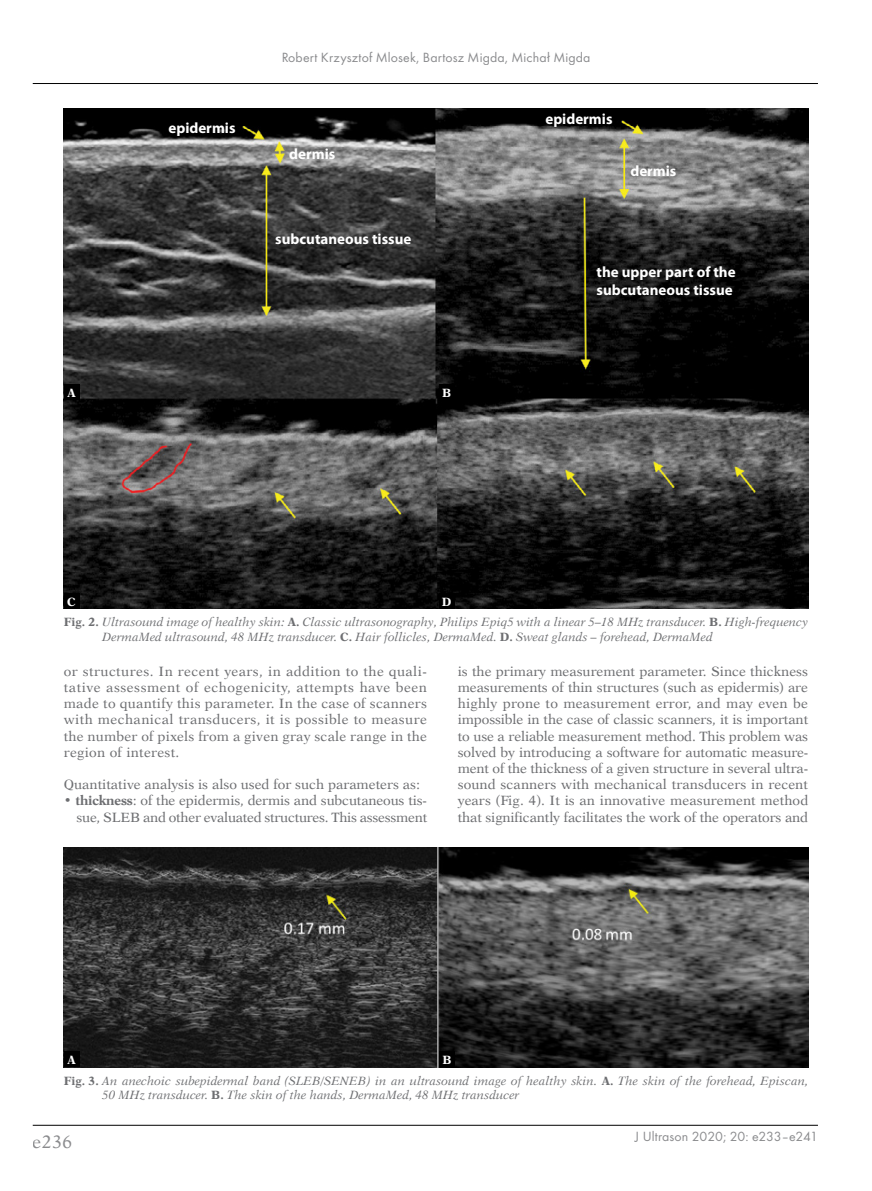
<style>
.page{position:relative;width:872px;height:1191px;background:#fff}
.page>*{position:absolute;margin:0;border:0;box-sizing:border-box;transform-origin:0 0}
.t1{font:18px "Dutch 823 EU Normal";color:#6d6e71}
.Tabela_body_PL{font:700 15px/18px "Myriad Pro";color:#fff}
.t2{font:13.8px "Futura TCE";letter-spacing:.01em;color:#6d6e71}
.BANG_-_Body_Ang{font:13.5px/16.2px "Dutch 823 EU Normal";letter-spacing:-.01em;color:#6d6e71;text-align:justify}
.Normalny{font:12px/14.4px "Dutch 823 EU Italic";color:#6d6e71}
.Normalny-2{font:12px "Dutch 823 EU Bold";color:#fff}
.s1{font-family:"Dutch 823 EU Bold"}
</style>
<div class="page">
<hr style="left:33px;top:1125px;width:785px;height:1px;background:#000">
<hr style="left:33px;top:83px;width:785px;height:1px;background:#000">
<img style="left:64px;top:847px;width:744px;height:220px">
<div style="left:64px;top:1051px;width:15px;height:16px;background:#000"></div>
<div style="left:439px;top:1051px;width:16px;height:16px;background:#000"></div>
<img style="left:64px;top:108px;width:744px;height:500px">
<div style="left:64px;top:384px;width:15px;height:16px;background:#000"></div>
<div style="left:439px;top:384px;width:15px;height:16px;background:#000"></div>
<div style="left:64px;top:593px;width:15px;height:15px;background:#000"></div>
<div style="left:439px;top:593px;width:15px;height:15px;background:#000"></div>
<p class="Tabela_body_PL" style="left:168px;top:118px;width:69px">epidermis</p>
<p class="t2" style="left:281px;top:49px;width:310px">Robert Krzysztof Mlosek, Bartosz Migda, Michał Migda</p>
<p class="Tabela_body_PL" style="left:289px;top:145px;width:48px">dermis</p>
<p class="Tabela_body_PL" style="left:275px;top:229px;width:138px">subcutaneous tissue</p>
<p class="Tabela_body_PL" style="left:545px;top:109px;width:69px">epidermis</p>
<p class="Tabela_body_PL" style="left:630px;top:161px;width:48px">dermis</p>
<p class="Tabela_body_PL" style="left:596px;top:262px;width:141px">the upper part of the subcutaneous tissue</p>
<p class="Normalny-2" style="left:67px;top:385px;width:10px">A</p>
<p class="Normalny-2" style="left:442px;top:385px;width:11px">B</p>
<p class="Normalny-2" style="left:67px;top:594px;width:10px">C</p>
<p class="Normalny-2" style="left:442px;top:594px;width:11px">D</p>
<p class="Normalny" style="left:102px;top:615px;width:707px;text-indent:-38px"><span class="s1">Fig. 2.</span> Ultrasound image of healthy skin: <span class="s1">A.</span> Classic ultrasonography, Philips Epiq5 with a linear 5–18 MHz transducer. <span class="s1">B.</span> High-frequency<br>DermaMed ultrasound, 48 MHz transducer. <span class="s1">C.</span> Hair follicles, DermaMed. <span class="s1">D.</span> Sweat glands – forehead, DermaMed</p>
<p class="BANG_-_Body_Ang" style="left:64px;top:663px;width:365px">or structures. In recent years, in addition to the quali&shy;tative assessment of echogenicity, attempts have been made to quantify this parameter. In the case of scanners with mechanical transducers, it is possible to measure the number of pixels from a given gray scale range in the region of interest.</p>
<p class="BANG_-_Body_Ang" style="left:64px;top:776px;width:358px">Quantitative analysis is also used for such parameters as:</p>
<p class="BANG_-_Body_Ang" style="left:64px;top:792px;width:365px;text-align:right"><span class="s1">• thickness</span>: of the epidermis, dermis and subcutaneous tis&shy;sue, SLEB and other evaluated structures. This assessment</p>
<p class="BANG_-_Body_Ang" style="left:458px;top:663px;width:352px">is the primary measurement parameter. Since thickness measurements of thin structures (such as epidermis) are highly prone to measurement error, and may even be impossible in the case of classic scanners, it is important to use a reliable measurement method. This problem was solved by introducing a software for automatic measure&shy;ment of the thickness of a given structure in several ultra&shy;sound scanners with mechanical transducers in recent years (Fig. 4). It is an innovative measurement method that significantly facilitates the work of the operators and</p>
<p class="Normalny-2" style="left:67px;top:1052px;width:10px">A</p>
<p class="Normalny-2" style="left:442px;top:1052px;width:11px">B</p>
<p class="Normalny" style="left:102px;top:1073px;width:707px;text-indent:-38px"><span class="s1">Fig. 3.</span> An anechoic subepidermal band (SLEB/SENEB) in an ultrasound image of healthy skin. <span class="s1">A.</span> The skin of the forehead, Episcan,<br>50 MHz transducer. <span class="s1">B.</span> The skin of the hands, DermaMed, 48 MHz transducer</p>
<h1 class="t1" style="left:33px;top:1131px;width:41px">e236</h1>
<p class="t2" style="left:635px;top:1128px;width:184px">J Ultrason 2020; 20: e233–e241</p>
</div>
